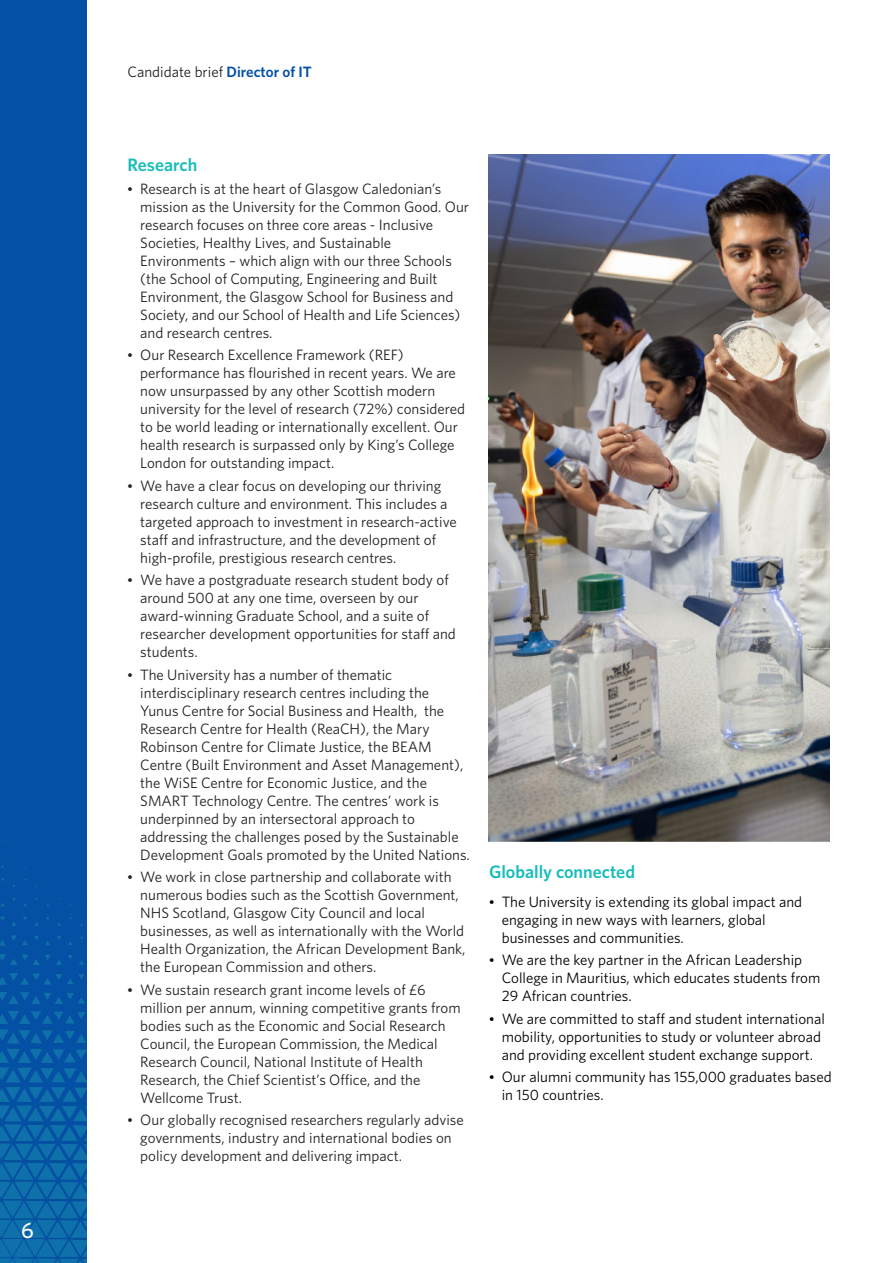
<style>
.page{position:relative;width:893px;height:1263px;background:#fff}
.page>*{position:absolute;margin:0;border:0;box-sizing:border-box;transform-origin:0 0}
.t1{font:500 22.5px "Whitney";color:#fff}
.t2{font:600 18px "Whitney";color:#19bdba}
.t3{font:15px/18px "Whitney";color:#231f20}
.t4{font:15px/18px "Whitney";color:#000}
.s1{font-weight:600;color:#0450a4}
.s2{font-family:"Times New Roman"}
</style>
<div class="page">
<div style="left:0;top:0;width:86px;height:1263px;background:#0450a4"></div>
<img style="left:0;top:817px;width:87px;height:446px">
<img style="left:489px;top:155px;width:341px;height:686px">
<h1 class="t1" style="left:21px;top:1215px;width:14px">6</h1>
<p class="t3" style="left:128px;top:62px;width:186px">Candidate brief <span class="s1">Director of IT</span></p>
<h3 class="t2" style="left:128px;top:153px;width:71px">Research</h3>
<p class="t3" style="left:140px;top:179px;width:330px;text-indent:-13px"><span class="s2">•</span> Research is at the heart of Glasgow Caledonian’s mission as the University for the Common Good. Our research focuses on three core areas - Inclusive Societies, Healthy Lives, and Sustainable Environments – which align with our three Schools (the School of Computing, Engineering and Built Environment, the Glasgow School for Business and Society, and our School of Health and Life Sciences) and research centres.</p>
<p class="t3" style="left:140px;top:345px;width:326px;text-indent:-13px"><span class="s2">•</span> Our Research Excellence Framework (REF) performance has flourished in recent years. We are now unsurpassed by any other Scottish modern university for the level of research (72%) considered to be world leading or internationally excellent. Our health research is surpassed only by King’s College London for outstanding impact.</p>
<p class="t3" style="left:140px;top:476px;width:318px;text-indent:-13px"><span class="s2">•</span> We have a clear focus on developing our thriving research culture and environment. This includes a targeted approach to investment in research-active staff and infrastructure, and the development of high-profile, prestigious research centres.</p>
<p class="t3" style="left:140px;top:570px;width:317px;text-indent:-13px"><span class="s2">•</span> We have a postgraduate research student body of around 500 at any one time, overseen by our award-winning Graduate School, and a suite of researcher development opportunities for staff and students.</p>
<p class="t3" style="left:140px;top:665px;width:331px;text-indent:-13px"><span class="s2">•</span> The University has a number of thematic interdisciplinary research centres including the Yunus Centre for Social Business and Health, the Research Centre for Health (ReaCH), the Mary Robinson Centre for Climate Justice, the BEAM Centre (Built Environment and Asset Management), the WiSE Centre for Economic Justice, and the SMART Technology Centre. The centres’ work is underpinned by an intersectoral approach to addressing the challenges posed by the Sustainable Development Goals promoted by the United Nations.</p>
<p class="t3" style="left:140px;top:867px;width:327px;text-indent:-13px"><span class="s2">•</span> We work in close partnership and collaborate with numerous bodies such as the Scottish Government, NHS Scotland, Glasgow City Council and local businesses, as well as internationally with the World Health Organization, the African Development Bank, the European Commission and others.</p>
<p class="t3" style="left:140px;top:980px;width:322px;text-indent:-13px"><span class="s2">•</span> We sustain research grant income levels of £6 million per annum, winning competitive grants from bodies such as the Economic and Social Research Council, the European Commission, the Medical Research Council, National Institute of Health Research, the Chief Scientist’s Office, and the Wellcome Trust.</p>
<p class="t3" style="left:140px;top:1110px;width:325px;text-indent:-13px"><span class="s2">•</span> Our globally recognised researchers regularly advise governments, industry and international bodies on policy development and delivering impact.</p>
<h3 class="t2" style="left:489px;top:859px;width:148px">Globally connected</h3>
<p class="t4" style="left:502px;top:892px;width:302px;text-indent:-13px"><span class="s2">•</span> The University is extending its global impact and engaging in new ways with learners, global businesses and communities.</p>
<p class="t4" style="left:502px;top:951px;width:320px;text-indent:-13px"><span class="s2">•</span> We are the key partner in the African Leadership<br>College in Mauritius, which educates students from<br>29 African countries.</p>
<p class="t4" style="left:489px;top:1009px;width:337px;text-align:center"><span class="s2">•</span> We are committed to staff and student international mobility, opportunities to study or volunteer abroad and providing excellent student exchange support.</p>
<p class="t4" style="left:502px;top:1068px;width:332px;text-indent:-13px"><span class="s2">•</span> Our alumni community has 155,000 graduates based in 150 countries.</p>
</div>
